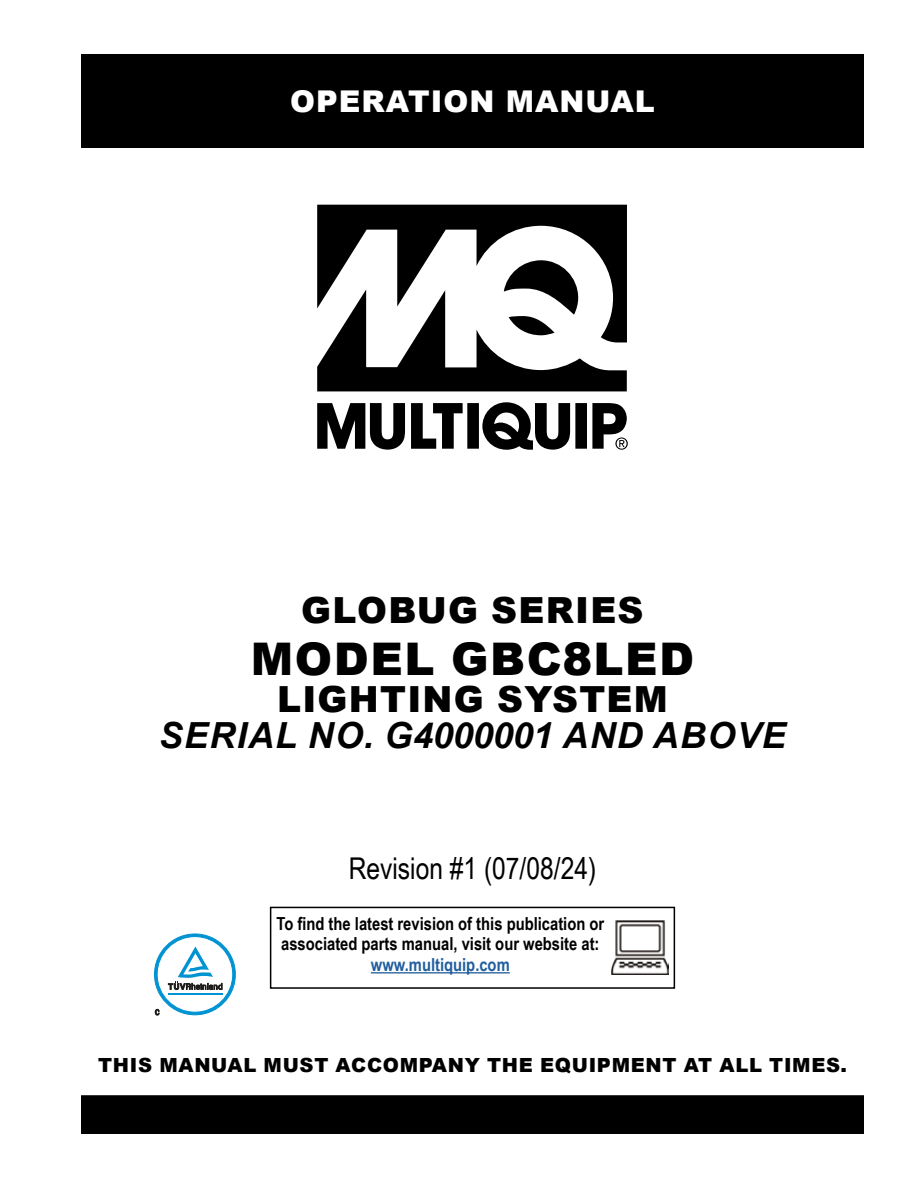
<style>
.page{position:relative;width:918px;height:1188px;background:#fff}
.page>*{position:absolute;margin:0;border:0;box-sizing:border-box;transform-origin:0 0}
.t1{font:900 45px "Arial";letter-spacing:.035em;color:#000}
.t2{font:900 36px "Arial";letter-spacing:.035em;color:#000}
.t3{font:italic 700 36px "Arial";letter-spacing:.035em;color:#000}
.t4{font:30px "Arial Narrow";color:#000}
.t5{font:900 30px "Arial";letter-spacing:.035em;color:#fff}
.t6{font:900 19.5px "Arial";letter-spacing:.035em;color:#000}
.t7{font:700 18px/20.7px "Arial Narrow";color:#000}
.t8{font:700 18px "Arial Narrow";color:#215e9e}
</style>
<div class="page">
<div style="left:81px;top:54px;width:783px;height:94px;background:#000"></div>
<svg style="left:317px;top:205px;width:311px;height:245px"></svg>
<div style="left:82px;top:1096px;width:781px;height:37px;background:#000"></div>
<div style="left:81px;top:1095px;width:783px;height:39px;border:2px solid #000"></div>
<svg style="left:154px;top:934px;width:81px;height:81px"></svg>
<hr style="left:168px;top:994px;width:55px;height:1px;background:#0093d2">
<div style="left:270px;top:907px;width:405px;height:82px;border:2px solid #000"></div>
<img style="left:611px;top:921px;width:58px;height:54px">
<hr style="left:371px;top:972px;width:139px;height:1px;background:#215e9e">
<h3 class="t5" style="left:290px;top:79px;width:366px">OPERATION MANUAL</h3>
<h2 class="t2" style="left:301px;top:584px;width:344px">GLOBUG SERIES</h2>
<h1 class="t1" style="left:251px;top:626px;width:445px">MODEL GBC8LED</h1>
<h2 class="t2" style="left:277px;top:673px;width:392px">LIGHTING SYSTEM</h2>
<h2 class="t3" style="left:159px;top:711px;width:629px">SERIAL NO. G4000001 AND ABOVE</h2>
<h3 class="t4" style="left:349px;top:846px;width:249px">Revision #1 (07/08/24)</h3>
<p class="t7" style="left:276px;top:912px;width:329px">To find the latest revision of this publication or associated parts manual, visit our website at:</p>
<p class="t8" style="left:371px;top:951px;width:140px">www.multiquip.com</p>
<p class="t6" style="left:98px;top:1050px;width:750px">THIS MANUAL MUST ACCOMPANY THE EQUIPMENT AT ALL TIMES.</p>
</div>
